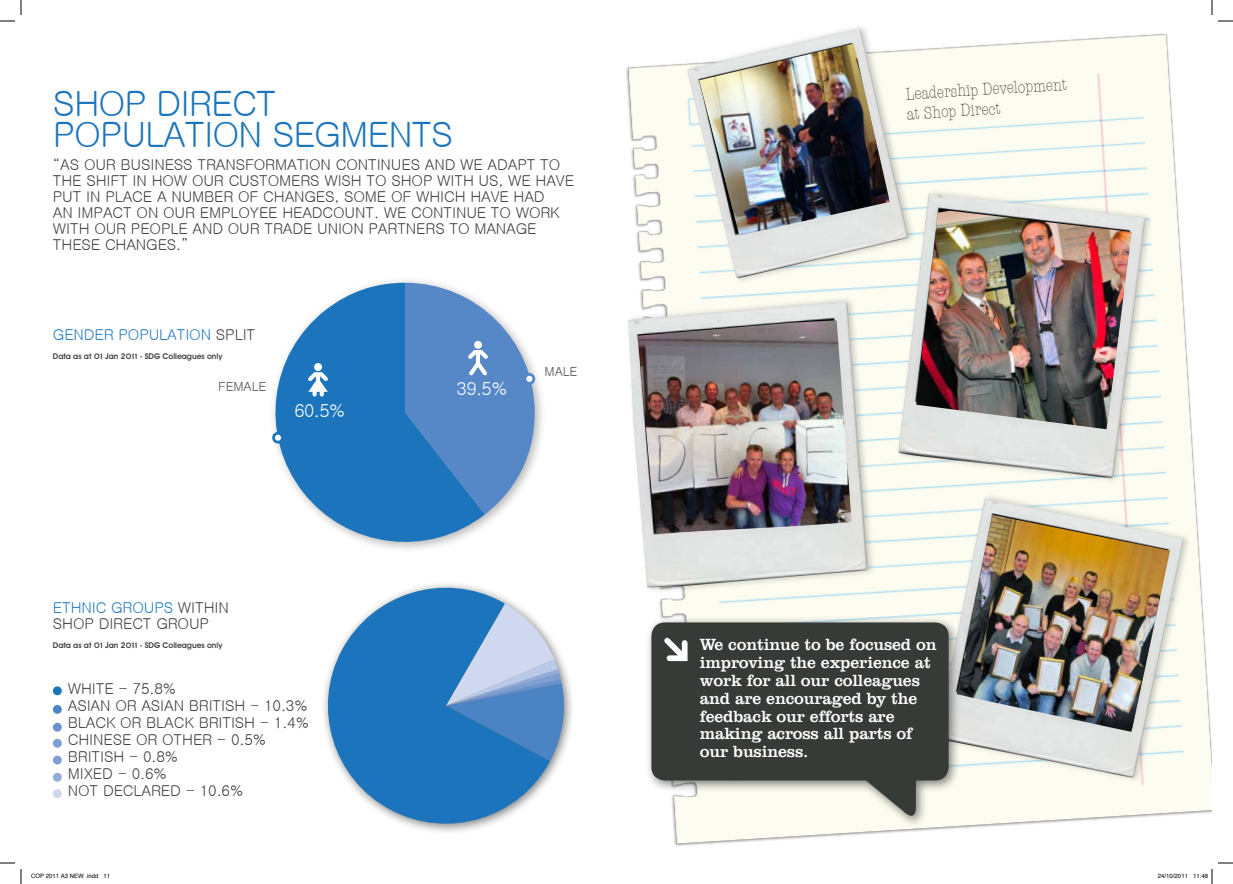
<style>
.page{position:relative;width:1233px;height:884px;background:#fff}
.page>*{position:absolute;margin:0;border:0;box-sizing:border-box;transform-origin:0 0}
.t1{font:35px/31px "Gulim";letter-spacing:-.03em;color:#1c75bc}
.t2{font:300 condensed 18px/19.7px "American Typewriter";color:#454744}
.t3{font:18px "Gulim";color:#fff}
.t4{font:16.7px/17.8px "Clarendon BT";letter-spacing:-.01em;color:#fff}
.t5{font:15px/16px "Gulim";letter-spacing:-.01em;color:#373b38}
.t6{font:15px "Gulim";color:#1c75bc}
.t7{font:12.6px "Gulim";color:#454744}
.t8{font:600 8px "Avant Garde LSDG";letter-spacing:-.005em;color:#454744}
.t9{font:6px "Helvetica";color:#000}
.s1{color:#1c75bc}
</style>
<div class="page">
<img style="left:626px;top:33px;width:586px;height:813px">
<div style="left:625px;top:295px;width:251px;height:298px;background:#000;opacity:.2"></div>
<img style="left:628px;top:301px;width:241px;height:286px">
<img style="left:638px;top:320px;width:213px;height:213px">
<div style="left:933px;top:492px;width:258px;height:291px;background:#fdfcf0"></div>
<img style="left:936px;top:498px;width:247px;height:280px">
<img style="left:956px;top:515px;width:214px;height:217px">
<div style="left:895px;top:187px;width:258px;height:297px;background:#000;opacity:.2"></div>
<img style="left:898px;top:193px;width:247px;height:286px">
<img style="left:916px;top:211px;width:215px;height:218px">
<div style="left:684px;top:23px;width:232px;height:261px;background:#000;opacity:.2"></div>
<img style="left:686px;top:29px;width:223px;height:249px">
<img style="left:699px;top:44px;width:190px;height:192px">
<div style="left:268px;top:276px;width:278px;height:278px;background:#000;opacity:.3"></div>
<svg style="left:268px;top:283px;width:217px;height:271px;fill:#1c75bc"></svg>
<div style="left:523px;top:373px;width:12px;height:12px;border:3px solid #5688c7;border-radius:50%"></div>
<div style="left:273px;top:433px;width:9px;height:9px;background:#fff;border-radius:50%"></div>
<div style="left:272px;top:432px;width:12px;height:11px;border:3px solid #1c75bc;border-radius:50%"></div>
<div style="left:644px;top:615px;width:316px;height:212px;background:#000;opacity:.5"></div>
<svg style="left:651px;top:622px;width:297px;height:199px;background:#5a5d59"></svg>
<svg style="left:659px;top:632px;width:31px;height:32px"></svg>
<div style="left:320px;top:580px;width:255px;height:254px;background:#000;opacity:.5"></div>
<svg style="left:550px;top:603px;width:17px;height:158px"></svg>
<svg style="left:320px;top:580px;width:230px;height:254px;fill:#1c75bc"></svg>
<div style="left:53px;top:686px;width:9px;height:9px;background:#1c75bc;border-radius:50%"></div>
<div style="left:53px;top:705px;width:9px;height:9px;background:#4b83c4;border-radius:50%"></div>
<div style="left:53px;top:723px;width:9px;height:9px;background:#6a93cd;border-radius:50%"></div>
<div style="left:53px;top:756px;width:9px;height:8px;background:#7d9fd3;border-radius:50%"></div>
<div style="left:53px;top:739px;width:9px;height:9px;background:#7d9fd3;border-radius:50%"></div>
<div style="left:53px;top:773px;width:9px;height:9px;background:#91acda;border-radius:50%"></div>
<div style="left:53px;top:789px;width:9px;height:9px;background:#cfd8ee;border-radius:50%"></div>
<svg style="left:405px;top:283px;width:129px;height:231px;background:#6a98cd"></svg>
<div style="left:314px;top:363px;width:8px;height:8px;background:#fff;border-radius:50%"></div>
<svg style="left:304px;top:370px;width:28px;height:25px"></svg>
<svg style="left:1218px;top:20px;width:15px;height:2px"></svg>
<svg style="left:1218px;top:862px;width:15px;height:2px"></svg>
<svg style="left:0;top:0;width:22px;height:22px"></svg>
<svg style="left:0;top:862px;width:22px;height:22px"></svg>
<svg style="left:1211px;top:0;width:1px;height:15px"></svg>
<svg style="left:1211px;top:869px;width:1px;height:15px"></svg>
<h1 class="t1" style="left:53px;top:88px;width:243px">SHOP DIRECT<br>POPULATION SEGMENTS</h1>
<p class="t5" style="left:53px;top:156px;width:523px">“AS OUR BUSINESS TRANSFORMATION CONTINUES AND WE ADAPT TO THE SHIFT IN HOW OUR CUSTOMERS WISH TO SHOP WITH US, WE HAVE PUT IN PLACE A NUMBER OF CHANGES, SOME OF WHICH HAVE HAD<br>AN IMPACT ON OUR EMPLOYEE HEADCOUNT. WE CONTINUE TO WORK WITH OUR PEOPLE AND OUR TRADE UNION PARTNERS TO MANAGE THESE CHANGES.”</p>
<p class="t6" style="left:53px;top:327px;width:11px">GEN</p>
<p class="t6" style="left:84px;top:327px;width:75px">DER POPULATION</p>
<p class="t5" style="left:216px;top:327px;width:26px">SPLIT</p>
<p class="t8" style="left:53px;top:351px;width:171px">Data as at 01 Jan 2011 - SDG Colleagues only</p>
<p class="t7" style="left:218px;top:380px;width:9px">FEMALE</p>
<p class="t3" style="left:294px;top:402px;width:52px">60.5%</p>
<p class="t6" style="left:53px;top:600px;width:10px">ETHNI</p>
<p class="t6" style="left:96px;top:600px;width:27px">C GROU</p>
<p class="t5" style="left:154px;top:600px;width:33px"><span class="s1">PS</span> WITHIN</p>
<p class="t5" style="left:53px;top:616px;width:11px">SHO</p>
<p class="t5" style="left:84px;top:616px;width:84px">P DIRECT GROU</p>
<p class="t5" style="left:199px;top:616px;width:11px">P</p>
<p class="t8" style="left:53px;top:640px;width:171px">Data as at 01 Jan 2011 - SDG Colleagues only</p>
<p class="t5" style="left:68px;top:680px;width:241px;line-height:17px">WH ITE - 75.8%<br>ASIAN OR ASIAN BRITISH - 10.3%<br>BLA</p>
<p class="t5" style="left:68px;top:714px;width:242px;line-height:17px;text-indent:28px">CK OR BLACK BRITISH - 1.4%<br>CHINESE OR OTHER - 0.5%<br>BRITISH - 0.8%<br>MIXE</p>
<p class="t5" style="left:102px;top:765px;width:66px">D - 0.6%</p>
<p class="t5" style="left:68px;top:782px;width:11px">NOT</p>
<p class="t5" style="left:103px;top:782px;width:142px">DECLARED - 10.6%</p>
<p class="t3" style="left:456px;top:379px;width:52px">39.5%</p>
<p class="t7" style="left:544px;top:365px;width:9px">MALE</p>
<p class="t2" style="left:905px;top:85px;width:163px;rotate:-4deg">Leadership Development at Shop Direct</p>
<p class="t4" style="left:700px;top:635px;width:238px">We continue to be focused on improving the experience at work for all our colleagues and are encouraged by the feedback our efforts are making across all parts of our business.</p>
<p class="t9" style="left:31px;top:871px;width:81px">COP 2011 A3 NEW .indd 11</p>
<p class="t9" style="left:1158px;top:871px;width:52px">24/10/2011 11:48</p>
</div>
